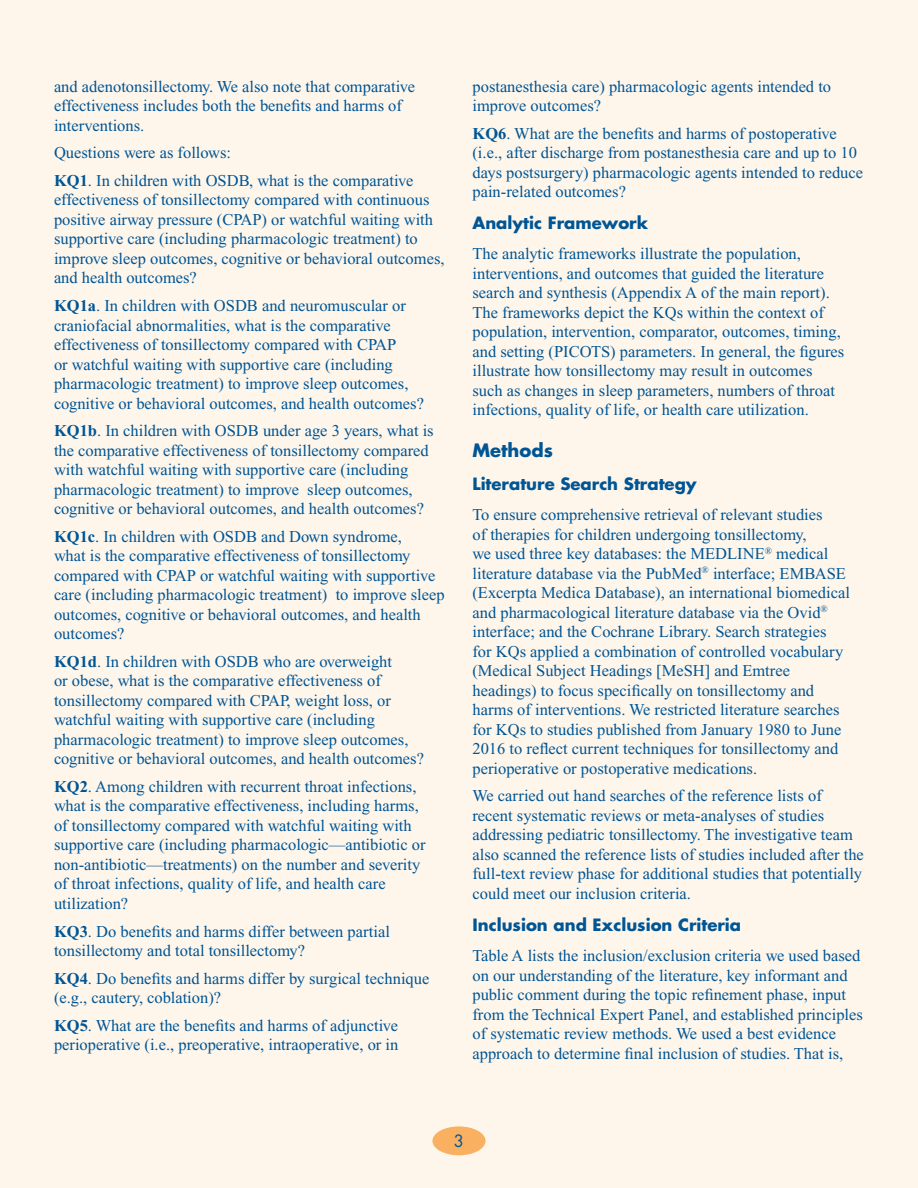
<style>
.page{position:relative;width:918px;height:1188px;background:#fef6eb}
.page>*{position:absolute;margin:0;border:0;box-sizing:border-box;transform-origin:0 0}
.Head_Level_1{font:700 18px "Futura";color:#005595}
.Text{font:16.5px/19.5px "Times New Roman";color:#005595}
.Head_Level_2{font:700 16.5px "Futura";color:#005595}
.t1{font:16.5px "Futura";color:#005595}
.s1{font-weight:700}
</style>
<div class="page">
<div style="left:432px;top:1126px;width:54px;height:29px;background:#fab061;border-radius:50%"></div>
<p class="Text" style="left:54px;top:77px;width:363px">and adenotonsillectomy. We also note that comparative effectiveness includes both the benefits and harms of interventions.</p>
<p class="Text" style="left:54px;top:143px;width:179px">Questions were as follows:</p>
<p class="Text" style="left:54px;top:171px;width:392px"><span class="s1">KQ1</span>. In children with OSDB, what is the comparative effectiveness of tonsillectomy compared with continuous positive airway pressure (CPAP) or watchful waiting with supportive care (including pharmacologic treatment) to improve sleep outcomes, cognitive or behavioral outcomes, and health outcomes?</p>
<p class="Text" style="left:54px;top:296px;width:372px"><span class="s1">KQ1a</span>. In children with OSDB and neuromuscular or craniofacial abnormalities, what is the comparative effectiveness of tonsillectomy compared with CPAP<br>or watchful waiting with supportive care (including pharmacologic treatment) to improve sleep outcomes, cognitive or behavioral outcomes, and health outcomes?</p>
<p class="Text" style="left:54px;top:421px;width:381px"><span class="s1">KQ1b</span>. In children with OSDB under age 3 years, what is the comparative effectiveness of tonsillectomy compared with watchful waiting with supportive care (including pharmacologic treatment) to improve sleep outcomes, cognitive or behavioral outcomes, and health outcomes?</p>
<p class="Text" style="left:54px;top:527px;width:392px"><span class="s1">KQ1c</span>. In children with OSDB and Down syndrome,<br>what is the comparative effectiveness of tonsillectomy compared with CPAP or watchful waiting with supportive care (including pharmacologic treatment) to improve sleep outcomes, cognitive or behavioral outcomes, and health outcomes?</p>
<p class="Text" style="left:54px;top:652px;width:372px"><span class="s1">KQ1d</span>. In children with OSDB who are overweight<br>or obese, what is the comparative effectiveness of tonsillectomy compared with CPAP, weight loss, or watchful waiting with supportive care (including pharmacologic treatment) to improve sleep outcomes, cognitive or behavioral outcomes, and health outcomes?</p>
<p class="Text" style="left:54px;top:777px;width:373px"><span class="s1">KQ2</span>. Among children with recurrent throat infections, what is the comparative effectiveness, including harms, of tonsillectomy compared with watchful waiting with supportive care (including pharmacologic—antibiotic or non-antibiotic—treatments) on the number and severity of throat infections, quality of life, and health care utilization?</p>
<p class="Text" style="left:54px;top:921px;width:338px"><span class="s1">KQ3</span>. Do benefits and harms differ between partial tonsillectomy and total tonsillectomy?</p>
<p class="Text" style="left:54px;top:968px;width:377px"><span class="s1">KQ4</span>. Do benefits and harms differ by surgical technique (e.g., cautery, coblation)?</p>
<p class="Text" style="left:54px;top:1016px;width:346px"><span class="s1">KQ5</span>. What are the benefits and harms of adjunctive perioperative (i.e., preoperative, intraoperative, or in</p>
<p class="Text" style="left:472px;top:77px;width:360px">postanesthesia care) pharmacologic agents intended to improve outcomes?</p>
<p class="Text" style="left:472px;top:124px;width:392px"><span class="s1">KQ6</span>. What are the benefits and harms of postoperative (i.e., after discharge from postanesthesia care and up to 10 days postsurgery) pharmacologic agents intended to reduce pain-related outcomes?</p>
<p class="Head_Level_2" style="left:472px;top:212px;width:177px">Analytic Framework</p>
<p class="Text" style="left:472px;top:244px;width:373px">The analytic frameworks illustrate the population, interventions, and outcomes that guided the literature search and synthesis (Appendix A of the main report).<br>The frameworks depict the KQs within the context of population, intervention, comparator, outcomes, timing, and setting (PICOTS) parameters. In general, the figures illustrate how tonsillectomy may result in outcomes such as changes in sleep parameters, numbers of throat infections, quality of life, or health care utilization.</p>
<p class="Head_Level_1" style="left:472px;top:438px;width:82px">Methods</p>
<p class="Head_Level_2" style="left:472px;top:473px;width:226px">Literature Search Strategy</p>
<p class="Text" style="left:472px;top:505px;width:379px">To ensure comprehensive retrieval of relevant studies<br>of therapies for children undergoing tonsillectomy,<br>we used three key databases: the MEDLINE<sup>®</sup> medical literature database via the PubMed<sup>®</sup> interface; EMBASE (Excerpta Medica Database), an international biomedical and pharmacological literature database via the Ovid<sup>® </sup>interface; and the Cochrane Library. Search strategies<br>for KQs applied a combination of controlled vocabulary (Medical Subject Headings [MeSH] and Emtree headings) to focus specifically on tonsillectomy and harms of interventions. We restricted literature searches for KQs to studies published from January 1980 to June 2016 to reflect current techniques for tonsillectomy and perioperative or postoperative medications.</p>
<p class="Text" style="left:472px;top:786px;width:393px">We carried out hand searches of the reference lists of recent systematic reviews or meta-analyses of studies addressing pediatric tonsillectomy. The investigative team also scanned the reference lists of studies included after the full-text review phase for additional studies that potentially could meet our inclusion criteria.</p>
<p class="Head_Level_2" style="left:472px;top:914px;width:270px">Inclusion and Exclusion Criteria</p>
<p class="Text" style="left:472px;top:946px;width:392px">Table A lists the inclusion/exclusion criteria we used based on our understanding of the literature, key informant and public comment during the topic refinement phase, input from the Technical Expert Panel, and established principles of systematic review methods. We used a best evidence approach to determine final inclusion of studies. That is,</p>
<p class="t1" style="left:454px;top:1130px;width:12px">3</p>
</div>
